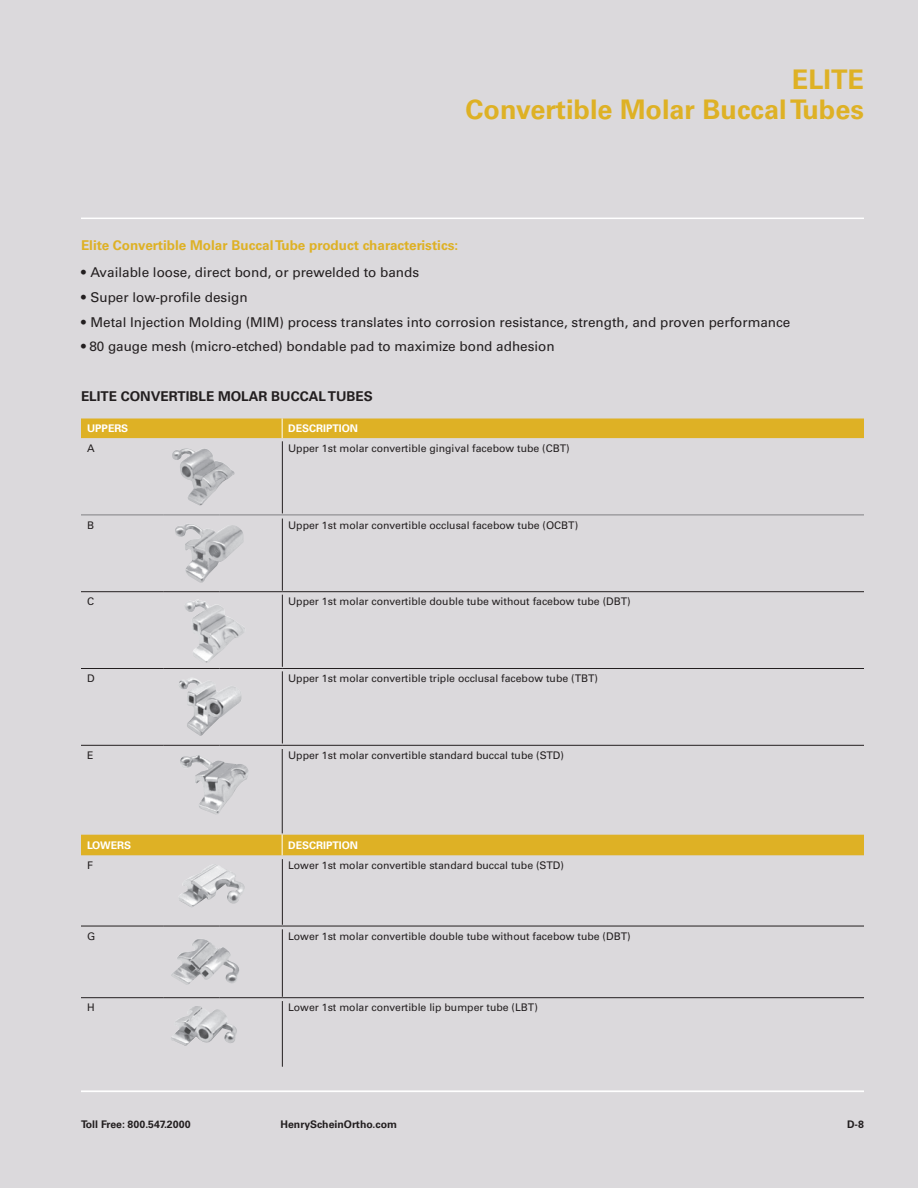
<style>
.page{position:relative;width:918px;height:1188px;background:#dbd9dc}
.page>*{position:absolute;margin:0;border:0;box-sizing:border-box;transform-origin:0 0}
.t1{font:700 27px/30px "Univers LT Std";color:#deb125;text-align:right}
.t2{font:13.5px "Univers LT Std";color:#231f20}
.t3{font:700 13.5px "Univers LT Std";color:#deb125}
.t4{font:700 13.5px "Univers LT Std";color:#231f20}
.t5{font:10.5px "Univers LT Std";color:#231f20}
.t6{font:700 10.5px "Univers LT Std";color:#231f20}
.t7{font:700 10.5px "Univers LT Std";color:#fff}
</style>
<div class="page">
<svg style="left:81px;top:418px;width:783px;height:437px"></svg>
<hr style="left:81px;top:515px;width:82px;height:1px;background:#808083">
<hr style="left:163px;top:515px;width:56px;height:1px;background:#808083">
<hr style="left:219px;top:515px;width:63px;height:1px;background:#808083">
<hr style="left:282px;top:515px;width:582px;height:1px;background:#808083">
<hr style="left:81px;top:591px;width:82px;height:1px;background:#231f20">
<hr style="left:163px;top:591px;width:56px;height:1px;background:#231f20">
<hr style="left:219px;top:591px;width:63px;height:1px;background:#231f20">
<hr style="left:282px;top:591px;width:582px;height:1px;background:#231f20">
<hr style="left:81px;top:926px;width:82px;height:1px;background:#231f20">
<hr style="left:163px;top:926px;width:56px;height:1px;background:#231f20">
<hr style="left:219px;top:926px;width:63px;height:1px;background:#231f20">
<hr style="left:282px;top:926px;width:582px;height:1px;background:#231f20">
<hr style="left:81px;top:668px;width:82px;height:1px;background:#231f20">
<hr style="left:163px;top:668px;width:56px;height:1px;background:#231f20">
<hr style="left:219px;top:668px;width:63px;height:1px;background:#231f20">
<hr style="left:282px;top:668px;width:582px;height:1px;background:#231f20">
<hr style="left:81px;top:997px;width:82px;height:1px;background:#231f20">
<hr style="left:163px;top:997px;width:56px;height:1px;background:#231f20">
<hr style="left:219px;top:997px;width:63px;height:1px;background:#231f20">
<hr style="left:282px;top:997px;width:582px;height:1px;background:#231f20">
<hr style="left:81px;top:745px;width:82px;height:1px;background:#231f20">
<hr style="left:163px;top:745px;width:56px;height:1px;background:#231f20">
<hr style="left:219px;top:745px;width:63px;height:1px;background:#231f20">
<hr style="left:282px;top:745px;width:582px;height:1px;background:#231f20">
<svg style="left:282px;top:418px;width:1px;height:20px"></svg>
<svg style="left:282px;top:835px;width:1px;height:20px"></svg>
<img style="left:171px;top:446px;width:64px;height:60px">
<img style="left:174px;top:523px;width:70px;height:61px">
<img style="left:180px;top:599px;width:68px;height:64px">
<img style="left:177px;top:678px;width:67px;height:59px">
<img style="left:178px;top:755px;width:72px;height:61px">
<img style="left:179px;top:864px;width:66px;height:43px">
<img style="left:171px;top:939px;width:68px;height:46px">
<img style="left:171px;top:1006px;width:66px;height:40px">
<hr style="left:81px;top:218px;width:783px;height:1px;background:#fff">
<hr style="left:81px;top:1090px;width:783px;height:2px;background:#fff">
<hr style="left:282px;top:441px;width:1px;height:72px;background:#231f20">
<hr style="left:282px;top:519px;width:1px;height:72px;background:#231f20">
<hr style="left:282px;top:595px;width:1px;height:72px;background:#231f20">
<hr style="left:282px;top:859px;width:1px;height:66px;background:#231f20">
<hr style="left:282px;top:929px;width:1px;height:68px;background:#231f20">
<hr style="left:282px;top:1001px;width:1px;height:66px;background:#231f20">
<hr style="left:282px;top:671px;width:1px;height:72px;background:#231f20">
<hr style="left:282px;top:749px;width:1px;height:84px;background:#231f20">
<h1 class="t1" style="left:466px;top:64px;width:400px">ELITE<br>Convertible Molar Buccal Tubes</h1>
<p class="t3" style="left:81px;top:237px;width:379px">Elite Convertible Molar Buccal Tube product characteristics:</p>
<p class="t2" style="left:81px;top:264px;width:340px">• Available loose, direct bond, or prewelded to bands</p>
<p class="t2" style="left:81px;top:289px;width:168px">• Super low-profile design</p>
<p class="t2" style="left:81px;top:314px;width:711px">• Metal Injection Molding (MIM) process translates into corrosion resistance, strength, and proven performance</p>
<p class="t2" style="left:81px;top:339px;width:475px">• 80 gauge mesh (micro-etched) bondable pad to maximize bond adhesion</p>
<p class="t4" style="left:81px;top:389px;width:293px">ELITE CONVERTIBLE MOLAR BUCCAL TUBES</p>
<p class="t7" style="left:87px;top:422px;width:43px">UPPERS</p>
<p class="t7" style="left:288px;top:422px;width:72px">DESCRIPTION</p>
<p class="t5" style="left:87px;top:442px;width:9px">A</p>
<p class="t5" style="left:288px;top:442px;width:283px">Upper 1st molar convertible gingival facebow tube (CBT)</p>
<p class="t5" style="left:87px;top:519px;width:9px">B</p>
<p class="t5" style="left:288px;top:519px;width:292px">Upper 1st molar convertible occlusal facebow tube (OCBT)</p>
<p class="t5" style="left:87px;top:595px;width:9px">C</p>
<p class="t5" style="left:288px;top:595px;width:344px">Upper 1st molar convertible double tube without facebow tube (DBT)</p>
<p class="t5" style="left:87px;top:672px;width:9px">D</p>
<p class="t5" style="left:288px;top:672px;width:311px">Upper 1st molar convertible triple occlusal facebow tube (TBT)</p>
<p class="t5" style="left:87px;top:749px;width:8px">E</p>
<p class="t5" style="left:288px;top:749px;width:277px">Upper 1st molar convertible standard buccal tube (STD)</p>
<p class="t7" style="left:87px;top:839px;width:46px">LOWERS</p>
<p class="t7" style="left:288px;top:839px;width:72px">DESCRIPTION</p>
<p class="t5" style="left:87px;top:859px;width:7px">F</p>
<p class="t5" style="left:288px;top:859px;width:277px">Lower 1st molar convertible standard buccal tube (STD)</p>
<p class="t5" style="left:87px;top:930px;width:10px">G</p>
<p class="t5" style="left:288px;top:930px;width:344px">Lower 1st molar convertible double tube without facebow tube (DBT)</p>
<p class="t5" style="left:87px;top:1001px;width:9px">H</p>
<p class="t5" style="left:288px;top:1001px;width:251px">Lower 1st molar convertible lip bumper tube (LBT)</p>
<p class="t6" style="left:81px;top:1118px;width:111px">Toll Free: 800.547.2000</p>
<p class="t6" style="left:280px;top:1118px;width:118px">HenryScheinOrtho.com</p>
<p class="t6" style="left:847px;top:1118px;width:18px">D-8</p>
</div>
